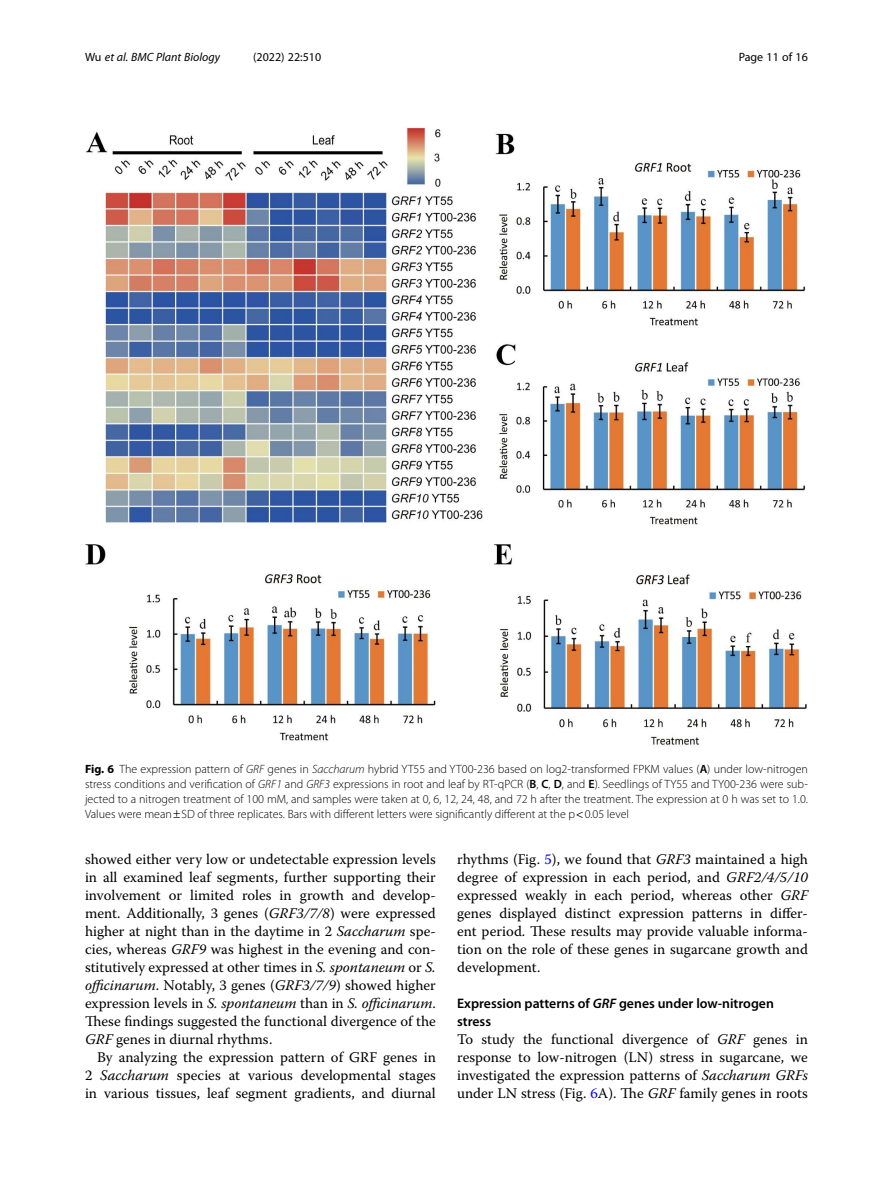
<style>
.page{position:relative;width:893px;height:1191px;background:#fff}
.page>*{position:absolute;margin:0;border:0;box-sizing:border-box;transform-origin:0 0}
.Body_Text_Indent{font:14.7px/18px "Warnock Pro";color:#000;text-align:justify}
.Body_Text{font:14.7px/18px "Warnock Pro";color:#000;text-align:justify}
.Head_2{font:600 13.8px/18px "Myriad Pro";color:#000}
.Figure_Caption{font:300 12px/15px "Myriad Pro";color:#000;text-align:justify}
.t1{font:italic 12px "Myriad Pro";color:#000}
.t2{font:12px "Myriad Pro";color:#000}
.s1{font-style:normal}
.s2{font-weight:700}
.s3{font-style:italic}
.s4{font-weight:600}
.s5{color:#00f}
</style>
<div class="page">
<img style="left:85px;top:127px;width:722px;height:618px">
<p class="t1" style="left:85px;top:50px;width:137px"><span class="s1">Wu</span> et al. BMC Plant Biology</p>
<p class="t2" style="left:253px;top:50px;width:70px">(2022) 22:510</p>
<p class="t2" style="left:739px;top:50px;width:71px">Page 11 of 16</p>
<p class="Figure_Caption" style="left:85px;top:762px;width:724px"><span class="s2">Fig. 6</span> The expression pattern of <span class="s3">GRF</span> genes in <span class="s3">Saccharum</span> hybrid YT55 and YT00-236 based on log2-transformed FPKM values (<span class="s4">A</span>) under low-nitrogen stress conditions and verification of <span class="s3">GRF1</span> and <span class="s3">GRF3</span> expressions in root and leaf by RT-qPCR (<span class="s4">B</span>, <span class="s4">C</span>, <span class="s4">D</span>, and <span class="s4">E</span>). Seedlings of TY55 and TY00-236 were sub&shy;jected to a nitrogen treatment of 100 mM, and samples were taken at 0, 6, 12, 24, 48, and 72 h after the treatment. The expression at 0 h was set to 1.0.<br>Values were mean SD of three replicates. Bars with different letters were significantly different at the p 0.05 level</p>
<p class="Body_Text_Indent" style="left:85px;top:850px;width:352px">showed either very low or undetectable expression levels in all examined leaf segments, further supporting their involvement or limited roles in growth and develop&shy;ment. Additionally, 3 genes (<span class="s3">GRF3/7/8</span>) were expressed higher at night than in the daytime in 2 <span class="s3">Saccharum</span> spe&shy;cies, whereas <span class="s3">GRF9</span> was highest in the evening and con&shy;stitutively expressed at other times in <span class="s3">S. spontaneum</span> or <span class="s3">S. officinarum</span>. Notably, 3 genes (<span class="s3">GRF3/7/9</span>) showed higher expression levels in <span class="s3">S. spontaneum</span> than in <span class="s3">S. officinarum</span>.<br>These findings suggested the functional divergence of the <span class="s3">GRF</span> genes in diurnal rhythms.</p>
<p class="Body_Text_Indent" style="left:85px;top:1048px;width:352px;text-indent:12px">By analyzing the expression pattern of GRF genes in 2 <span class="s3">Saccharum</span> species at various developmental stages in various tissues, leaf segment gradients, and diurnal</p>
<p class="Body_Text_Indent" style="left:457px;top:850px;width:352px">rhythms (Fig. <span class="s5">5</span>), we found that <span class="s3">GRF3</span> maintained a high degree of expression in each period, and <span class="s3">GRF2/4/5/10 </span>expressed weakly in each period, whereas other <span class="s3">GRF </span>genes displayed distinct expression patterns in differ&shy;ent period. These results may provide valuable informa&shy;tion on the role of these genes in sugarcane growth and development.</p>
<p class="Head_2" style="left:457px;top:994px;width:318px">Expression patterns of <span class="s3">GRF</span> genes under low-nitrogen stress</p>
<p class="Body_Text" style="left:457px;top:1030px;width:352px">To study the functional divergence of <span class="s3">GRF</span> genes in response to low-nitrogen (LN) stress in sugarcane, we investigated the expression patterns of <span class="s3">Saccharum GRFs </span>under LN stress (Fig. <span class="s5">6</span>A). The <span class="s3">GRF</span> family genes in roots</p>
</div>
